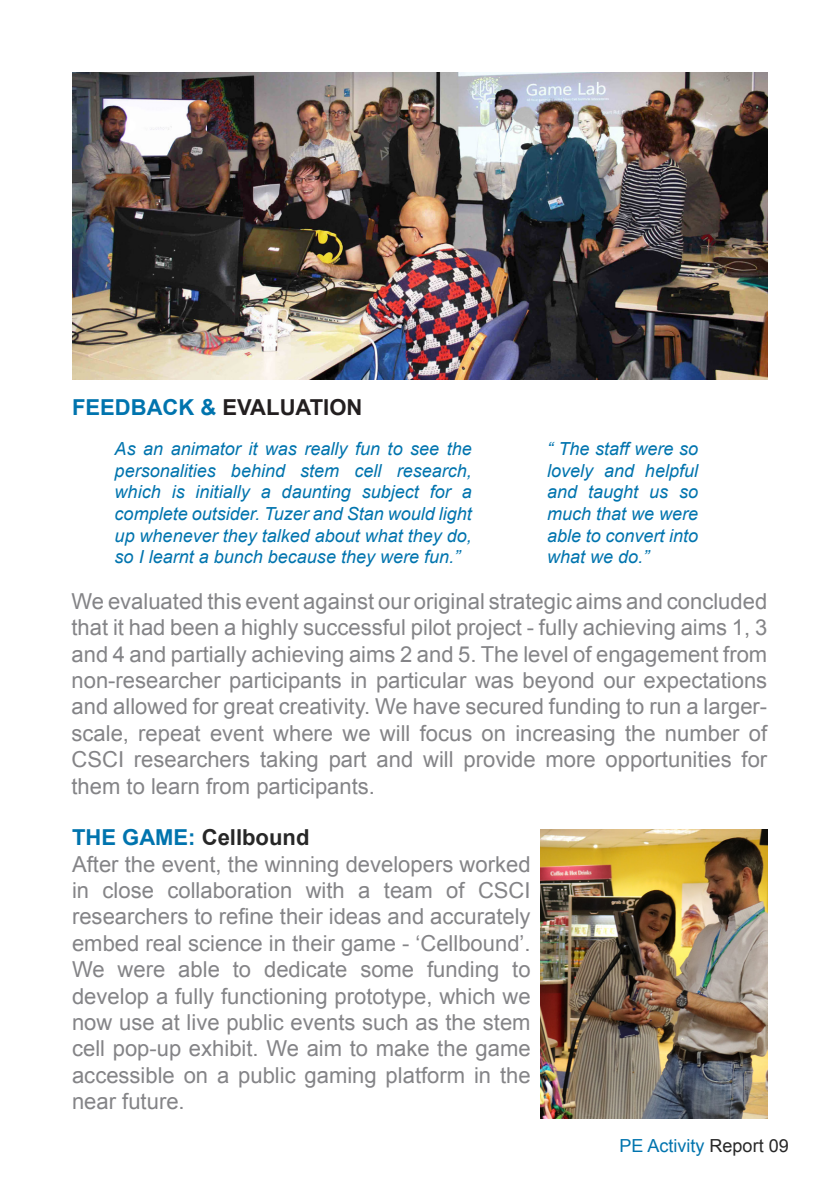
<style>
.page{position:relative;width:840px;height:1191px;background:#fff}
.page>*{position:absolute;margin:0;border:0;box-sizing:border-box;transform-origin:0 0}
.t1{font:22px/26.4px "Arial";color:#848487}
.t2{font:700 22px "Arial";color:#231f20}
.t3{font:italic 18px/21.6px "Arial";color:#0074ae;text-align:justify}
.t4{font:18px "Arial";color:#0074ae}
.s1{color:#0074ae}
.s2{font-weight:700;color:#0074ae}
.s3{font-weight:700;color:#272727}
.s4{color:#272727}
</style>
<div class="page">
<img style="left:72px;top:72px;width:695px;height:308px">
<img style="left:540px;top:829px;width:227px;height:289px">
<p class="t2" style="left:72px;top:392px;width:292px"><span class="s1">FEEDBACK &amp;</span> EVALUATION</p>
<p class="t3" style="left:115px;top:438px;width:358px">As an animator it was really fun to see the personalities behind stem cell research, which is initially a daunting subject for a complete outsider. Tuzer and Stan would light up whenever they talked about what they do, so I learnt a bunch because they were fun.”</p>
<p class="t3" style="left:547px;top:438px;width:152px">“ The staff were so lovely and helpful and taught us so much that we were able to convert into what we do.”</p>
<p class="t1" style="left:71px;top:588px;width:697px;text-align:justify">We evaluated this event against our original strategic aims and concluded that it had been a highly successful pilot project - fully achieving aims 1, 3 and 4 and partially achieving aims 2 and 5. The level of engagement from non-researcher participants in particular was beyond our expectations and allowed for great creativity. We have secured funding to run a larger&shy;scale, repeat event where we will focus on increasing the number of CSCI researchers taking part and will provide more opportunities for them to learn from participants.</p>
<p class="t1" style="left:72px;top:824px;width:460px"><span class="s2">THE GAME:</span> <span class="s3">Cellbound<br></span>After the event, the winning developers worked in close collaboration with a team of CSCI researchers to refine their ideas and accurately embed real science in their game - ‘Cellbound’.<br>We were able to dedicate some funding to develop a fully functioning prototype, which we now use at live public events such as the stem cell pop-up exhibit. We aim to make the game accessible on a public gaming platform in the near future.</p>
<p class="t4" style="left:619px;top:1134px;width:171px">PE Activity <span class="s4">Report 09</span></p>
</div>
